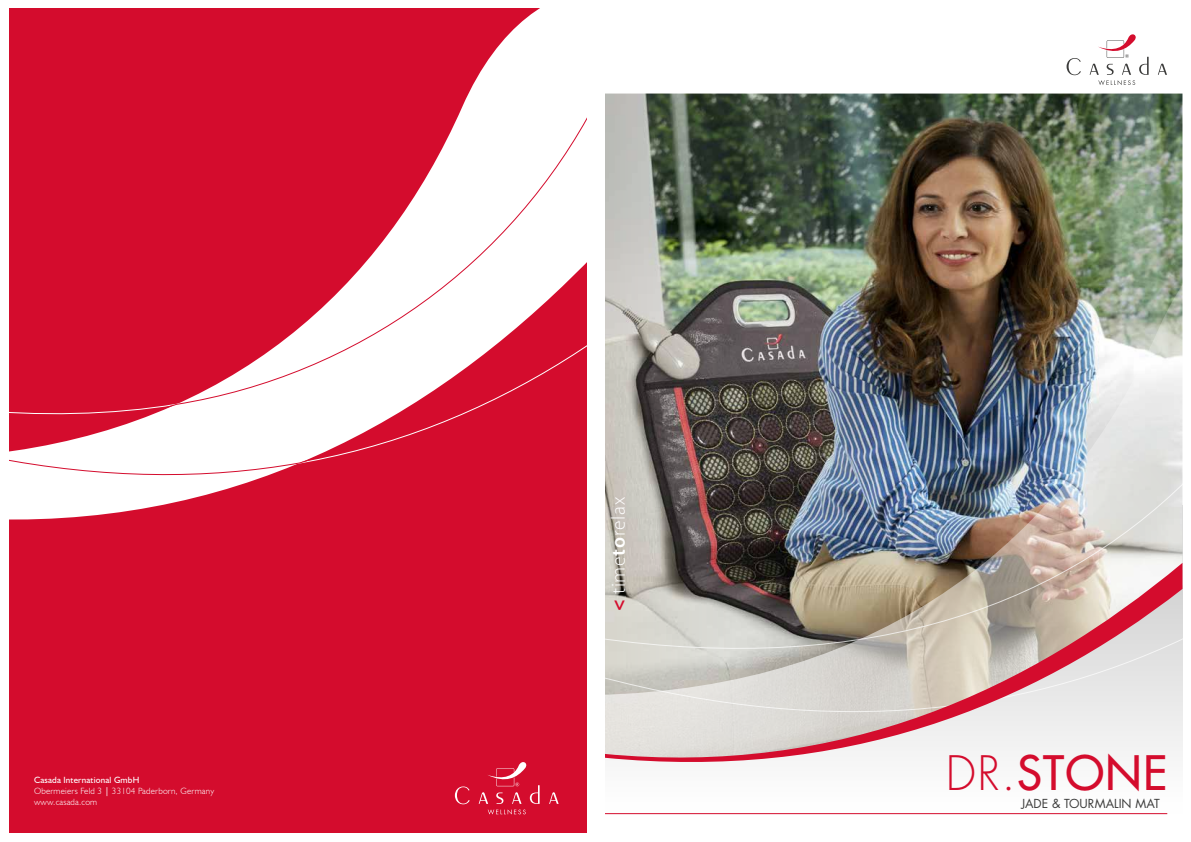
<style>
.page{position:relative;width:1191px;height:842px;background:#fff}
.page>*{position:absolute;margin:0;border:0;box-sizing:border-box;transform-origin:0 0}
.t1{font:500 46.2px "Futura Std";letter-spacing:.03em;color:#d40c2d}
.t2{font:300 19.5px "Myriad Pro";letter-spacing:.04em;color:#fff}
.t3{font:12.1px "Futura Std";color:#3c3c3b}
.t4{font:300 9px/10.7px "Humanist 521 BT";letter-spacing:.02em;color:#fff}
.s1{font-weight:400}
.s2{font-weight:700;color:#d40c2d}
.s3{font-weight:600}
.s4{font-weight:300}
</style>
<div class="page">
<img style="left:832px;top:94px;width:350px;height:168px">
<svg style="left:605px;top:94px;width:227px;height:168px;background:#616d5d"></svg>
<img style="left:605px;top:262px;width:578px;height:495px">
<img style="left:605px;top:466px;width:578px;height:247px">
<hr style="left:604px;top:813px;width:563px;height:1px;background:#d40c2d">
<svg style="left:605px;top:563px;width:577px;height:199px;background:#ccbcb6"></svg>
<div style="left:9px;top:9px;width:578px;height:824px;background:#d40c2d"></div>
<svg style="left:9px;top:8px;width:578px;height:512px"></svg>
<svg style="left:9px;top:479px;width:578px;height:27px"></svg>
<svg style="left:9px;top:89px;width:578px;height:390px"></svg>
<div style="left:587px;top:0;width:18px;height:842px;background:#fff"></div>
<svg style="left:1066px;top:58px;width:14px;height:17px"></svg>
<svg style="left:1158px;top:64px;width:9px;height:11px"></svg>
<svg style="left:1089px;top:34px;width:59px;height:51px"></svg>
<svg style="left:455px;top:786px;width:14px;height:18px"></svg>
<svg style="left:549px;top:792px;width:9px;height:12px"></svg>
<svg style="left:479px;top:762px;width:60px;height:52px"></svg>
<p class="t4" style="left:34px;top:775px;width:182px"><span class="s1">Casada International GmbH<br></span>Obermeiers Feld 3 <span class="s1">|</span> 33104 Paderborn, Germany www.casada.com</p>
<h2 class="t2" style="left:606px;top:611px;width:116px;rotate:-90deg"><span class="s2">&lt;</span> time<span class="s3">to</span>relax</h2>
<h1 class="t1" style="left:946px;top:744px;width:223px"><span class="s4">DR.</span>STONE</h1>
<h3 class="t3" style="left:1021px;top:795px;width:140px">JADE &amp; TOURMALIN MAT</h3>
</div>
